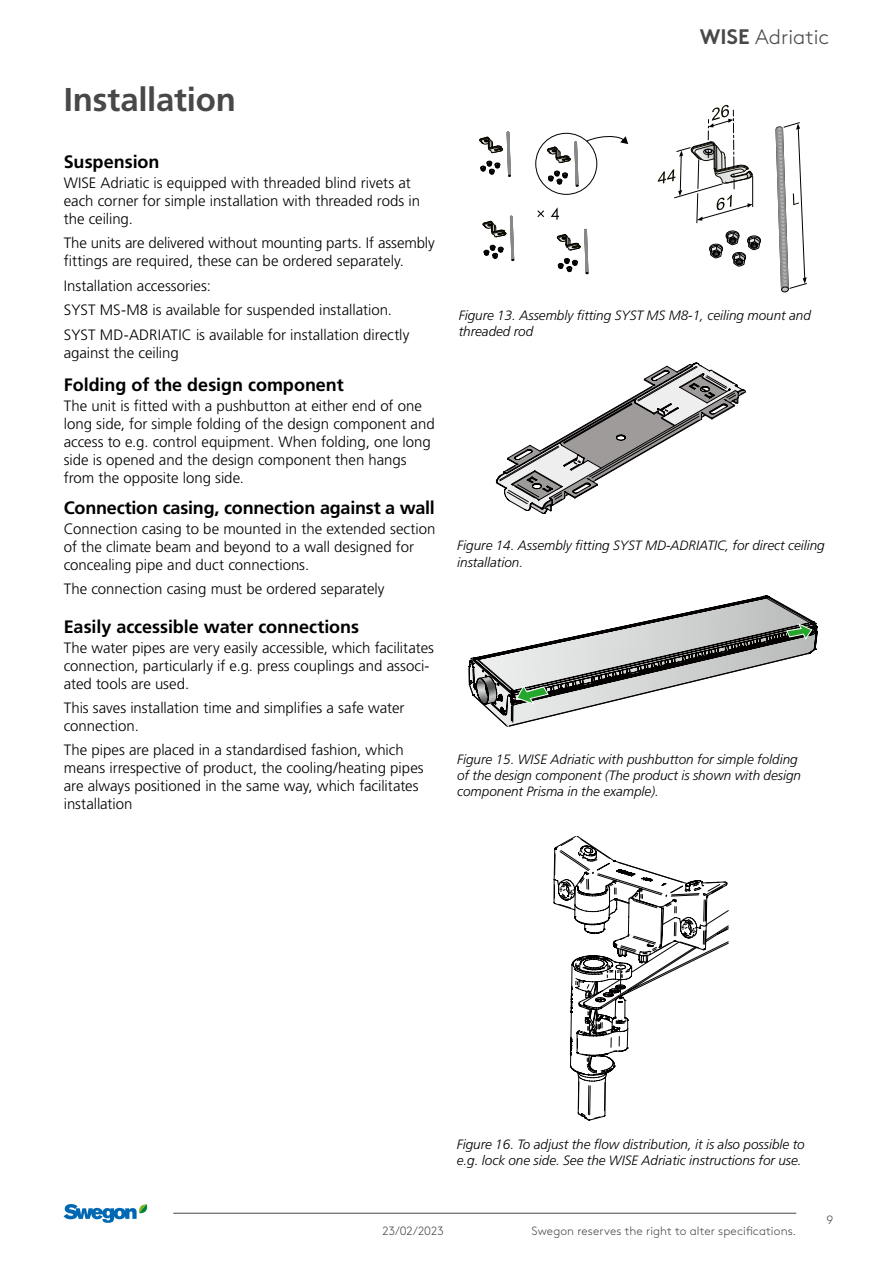
<style>
.page{position:relative;width:893px;height:1263px;background:#fff}
.page>*{position:absolute;margin:0;border:0;box-sizing:border-box;transform-origin:0 0}
.t1{font:700 33px "Frutiger LT Pro";letter-spacing:-.005em;color:#474847}
.t2{font:300 21px "Swegon Brown";color:#474847}
.t3{font:700 18px "Frutiger LT Pro";letter-spacing:-.005em;color:#000}
.t4{font:300 15px/18px "Frutiger LT Pro";color:#000}
.t5{font:italic 300 13.5px/16.2px "Frutiger LT Pro";color:#000}
.t6{font:300 12px "Swegon Brown";letter-spacing:.005em;color:#474847}
.s1{font-weight:700}
</style>
<div class="page">
<svg style="left:775px;top:122px;width:32px;height:170px"></svg>
<svg style="left:537px;top:210px;width:7px;height:7px"></svg>
<svg style="left:551px;top:208px;width:8px;height:12px"></svg>
<svg style="left:658px;top:105px;width:95px;height:119px"></svg>
<svg style="left:709px;top:231px;width:52px;height:36px"></svg>
<svg style="left:535px;top:132px;width:93px;height:63px"></svg>
<svg style="left:479px;top:132px;width:32px;height:45px"></svg>
<svg style="left:557px;top:229px;width:31px;height:45px"></svg>
<svg style="left:483px;top:216px;width:31px;height:45px"></svg>
<svg style="left:469px;top:595px;width:348px;height:132px"></svg>
<svg style="left:496px;top:362px;width:250px;height:152px"></svg>
<svg style="left:553px;top:836px;width:176px;height:285px"></svg>
<hr style="left:173px;top:1213px;width:623px;height:1px;background:#474847">
<svg style="left:64px;top:1204px;width:84px;height:19px"></svg>
<h1 class="t1" style="left:64px;top:80px;width:174px">Installation</h1>
<p class="t3" style="left:64px;top:151px;width:97px">Suspension</p>
<p class="t4" style="left:64px;top:174px;width:358px">WISE Adriatic is equipped with threaded blind rivets at each corner for simple installation with threaded rods in the ceiling.</p>
<p class="t4" style="left:64px;top:234px;width:373px">The units are delivered without mounting parts. If assembly fittings are required, these can be ordered separately.</p>
<p class="t4" style="left:64px;top:274px;width:347px;line-height:24.3px">Installation accessories:<br>SYST MS-M8 is available for suspended installation.<br>SYST MD-ADRIATIC is available for installation directly</p>
<p class="t4" style="left:64px;top:343px;width:117px">against the ceiling</p>
<p class="t3" style="left:64px;top:374px;width:281px">Folding of the design component</p>
<p class="t4" style="left:64px;top:397px;width:372px">The unit is fitted with a pushbutton at either end of one long side, for simple folding of the design component and access to e.g. control equipment. When folding, one long side is opened and the design component then hangs from the opposite long side.</p>
<p class="t3" style="left:64px;top:497px;width:373px">Connection casing, connection against a wall</p>
<p class="t4" style="left:64px;top:520px;width:373px">Connection casing to be mounted in the extended section of the climate beam and beyond to a wall designed for concealing pipe and duct connections.</p>
<p class="t4" style="left:64px;top:580px;width:322px">The connection casing must be ordered separately</p>
<p class="t3" style="left:64px;top:616px;width:297px">Easily accessible water connections</p>
<p class="t4" style="left:64px;top:639px;width:372px">The water pipes are very easily accessible, which facilitates connection, particularly if e.g. press couplings and associ&shy;ated tools are used.</p>
<p class="t4" style="left:64px;top:699px;width:342px">This saves installation time and simplifies a safe water connection.</p>
<p class="t4" style="left:64px;top:741px;width:361px">The pipes are placed in a standardised fashion, which means irrespective of product, the cooling/heating pipes are always positioned in the same way, which facilitates installation</p>
<h2 class="t2" style="left:700px;top:22px;width:131px"><span class="s1">WISE</span> Adriatic</h2>
<p class="t5" style="left:459px;top:308px;width:354px">Figure 13. Assembly fitting SYST MS M8-1, ceiling mount and threaded rod</p>
<p class="t5" style="left:457px;top:538px;width:369px">Figure 14. Assembly fitting SYST MD-ADRIATIC, for direct ceiling installation.</p>
<p class="t5" style="left:457px;top:751px;width:345px">Figure 15. WISE Adriatic with pushbutton for simple folding of the design component (The product is shown with design component Prisma in the example).</p>
<p class="t5" style="left:457px;top:1136px;width:349px">Figure 16. To adjust the flow distribution, it is also possible to e.g. lock one side. See the WISE Adriatic instructions for use.</p>
<p class="t6" style="left:382px;top:1221px;width:64px">23/02/2023</p>
<p class="t6" style="left:532px;top:1221px;width:266px">Swegon reserves the right to alter specifications.</p>
<p class="t6" style="left:827px;top:1211px;width:8px">9</p>
</div>
